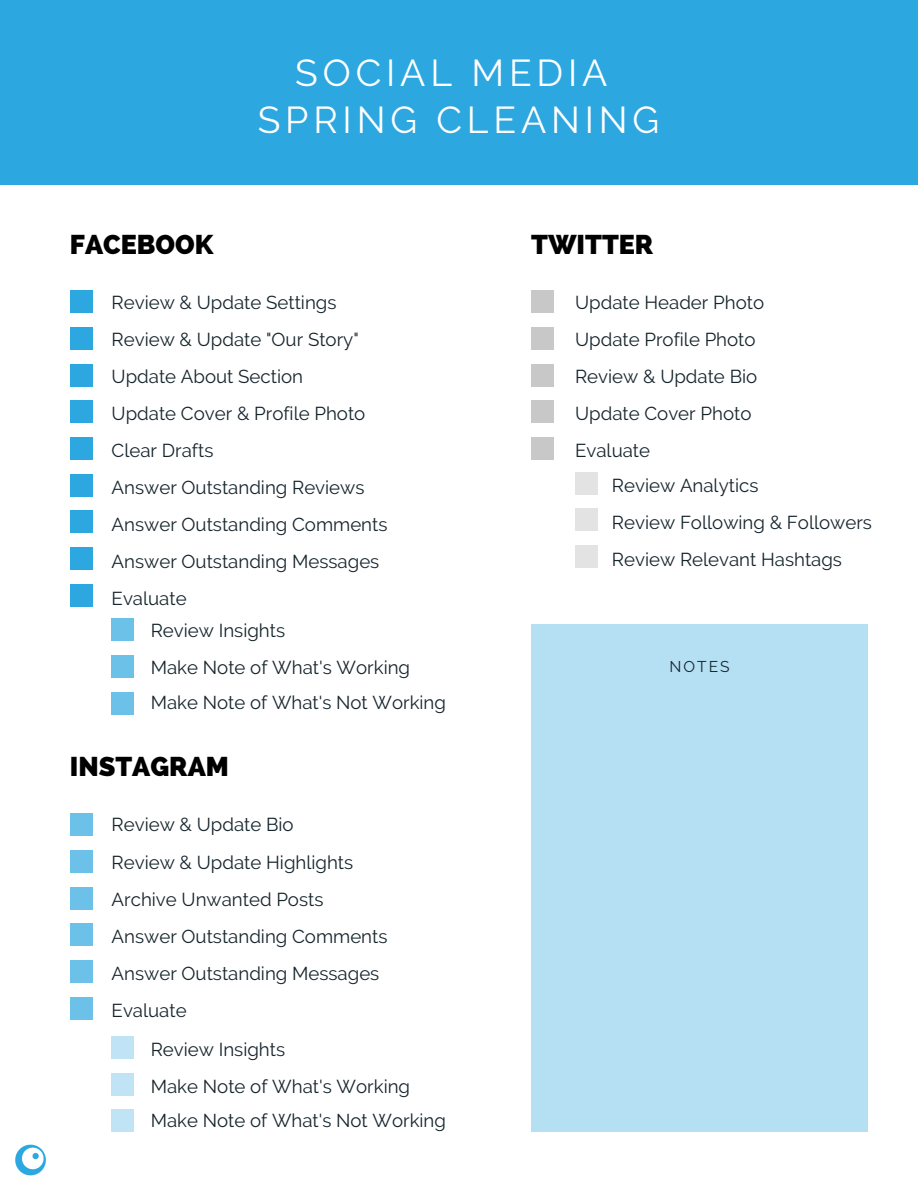
<style>
.page{position:relative;width:918px;height:1188px;background:#fff}
.page>*{position:absolute;margin:0;border:0;box-sizing:border-box;transform-origin:0 0}
.t1{font:37.35px/46.5px "Raleway";letter-spacing:.13em;color:#fff;text-align:center}
.t2{font:800 27px "Raleway";color:#000}
.t3{font:18.6px/37px "Raleway";color:#16252c}
.t4{font:15.6px "Raleway";letter-spacing:.13em;color:#16252c}
</style>
<div class="page">
<div style="left:0;top:0;width:918px;height:184px;background:#2ca7df"></div>
<div style="left:70px;top:291px;width:22px;height:22px;background:#2ca7df"></div>
<div style="left:70px;top:327px;width:22px;height:23px;background:#2ca7df"></div>
<div style="left:70px;top:364px;width:22px;height:22px;background:#2ca7df"></div>
<div style="left:70px;top:401px;width:22px;height:22px;background:#2ca7df"></div>
<div style="left:70px;top:437px;width:22px;height:23px;background:#2ca7df"></div>
<div style="left:70px;top:474px;width:22px;height:22px;background:#2ca7df"></div>
<div style="left:70px;top:511px;width:22px;height:22px;background:#2ca7df"></div>
<div style="left:70px;top:547px;width:22px;height:23px;background:#2ca7df"></div>
<div style="left:70px;top:584px;width:22px;height:22px;background:#2ca7df"></div>
<div style="left:112px;top:619px;width:22px;height:22px;background:#6bc1e8"></div>
<div style="left:112px;top:655px;width:22px;height:23px;background:#6bc1e8"></div>
<div style="left:112px;top:692px;width:22px;height:22px;background:#6bc1e8"></div>
<div style="left:70px;top:813px;width:22px;height:23px;background:#6bc1e8"></div>
<div style="left:70px;top:850px;width:22px;height:23px;background:#6bc1e8"></div>
<div style="left:70px;top:887px;width:22px;height:22px;background:#6bc1e8"></div>
<div style="left:70px;top:923px;width:22px;height:23px;background:#6bc1e8"></div>
<div style="left:70px;top:960px;width:22px;height:23px;background:#6bc1e8"></div>
<div style="left:70px;top:997px;width:22px;height:22px;background:#6bc1e8"></div>
<div style="left:112px;top:1036px;width:22px;height:23px;background:#c0e4f5"></div>
<div style="left:112px;top:1073px;width:22px;height:22px;background:#c0e4f5"></div>
<div style="left:112px;top:1109px;width:22px;height:23px;background:#c0e4f5"></div>
<div style="left:531px;top:291px;width:23px;height:22px;background:#c8c8c8"></div>
<div style="left:531px;top:327px;width:23px;height:23px;background:#c8c8c8"></div>
<div style="left:531px;top:364px;width:23px;height:22px;background:#c8c8c8"></div>
<div style="left:531px;top:401px;width:23px;height:22px;background:#c8c8c8"></div>
<div style="left:531px;top:437px;width:23px;height:23px;background:#c8c8c8"></div>
<div style="left:575px;top:472px;width:23px;height:22px;background:#e3e3e3"></div>
<div style="left:575px;top:509px;width:23px;height:22px;background:#e3e3e3"></div>
<div style="left:575px;top:545px;width:23px;height:23px;background:#e3e3e3"></div>
<div style="left:531px;top:624px;width:337px;height:508px;background:#b5e0f3"></div>
<img style="left:15px;top:1144px;width:31px;height:32px">
<h2 class="t2" style="left:70px;top:229px;width:145px">FACEBOOK</h2>
<h1 class="t1" style="left:258px;top:50px;width:403px">SOCIAL MEDIA<br>SPRING CLEANING</h1>
<h2 class="t2" style="left:531px;top:229px;width:124px">TWITTER</h2>
<p class="t3" style="left:112px;top:284px;width:277px">Review &amp; Update Settings<br>Review &amp; Update "Our Story"<br>Update About Section<br>Update Cover &amp; Profile Photo<br>Clear Drafts<br>Answer Outstanding Reviews<br>Answer Outstanding Comments<br>Answer Outstanding Messages<br>Evaluate</p>
<p class="t3" style="left:151px;top:612px;width:297px;line-height:36.3px">Review Insights<br>Make Note of What's Working<br>Make Note of What's Not Working</p>
<h2 class="t2" style="left:70px;top:751px;width:161px">INSTAGRAM</h2>
<p class="t3" style="left:112px;top:806px;width:277px">Review &amp; Update Bio<br>Review &amp; Update Highlights<br>Archive Unwanted Posts<br>Answer Outstanding Comments<br>Answer Outstanding Messages<br>Evaluate</p>
<p class="t3" style="left:151px;top:1031px;width:261px">Review Insights<br>Make Note of What's Working</p>
<p class="t3" style="left:151px;top:1102px;width:297px">Make Note of What's Not Working</p>
<p class="t3" style="left:575px;top:284px;width:190px">Update Header Photo<br>Update Profile Photo<br>Review &amp; Update Bio<br>Update Cover Photo<br>Evaluate</p>
<p class="t3" style="left:612px;top:466px;width:262px">Review Analytics<br>Review Following &amp; Followers<br>Review Relevant Hashtags</p>
<p class="t4" style="left:670px;top:657px;width:62px">NOTES</p>
</div>
